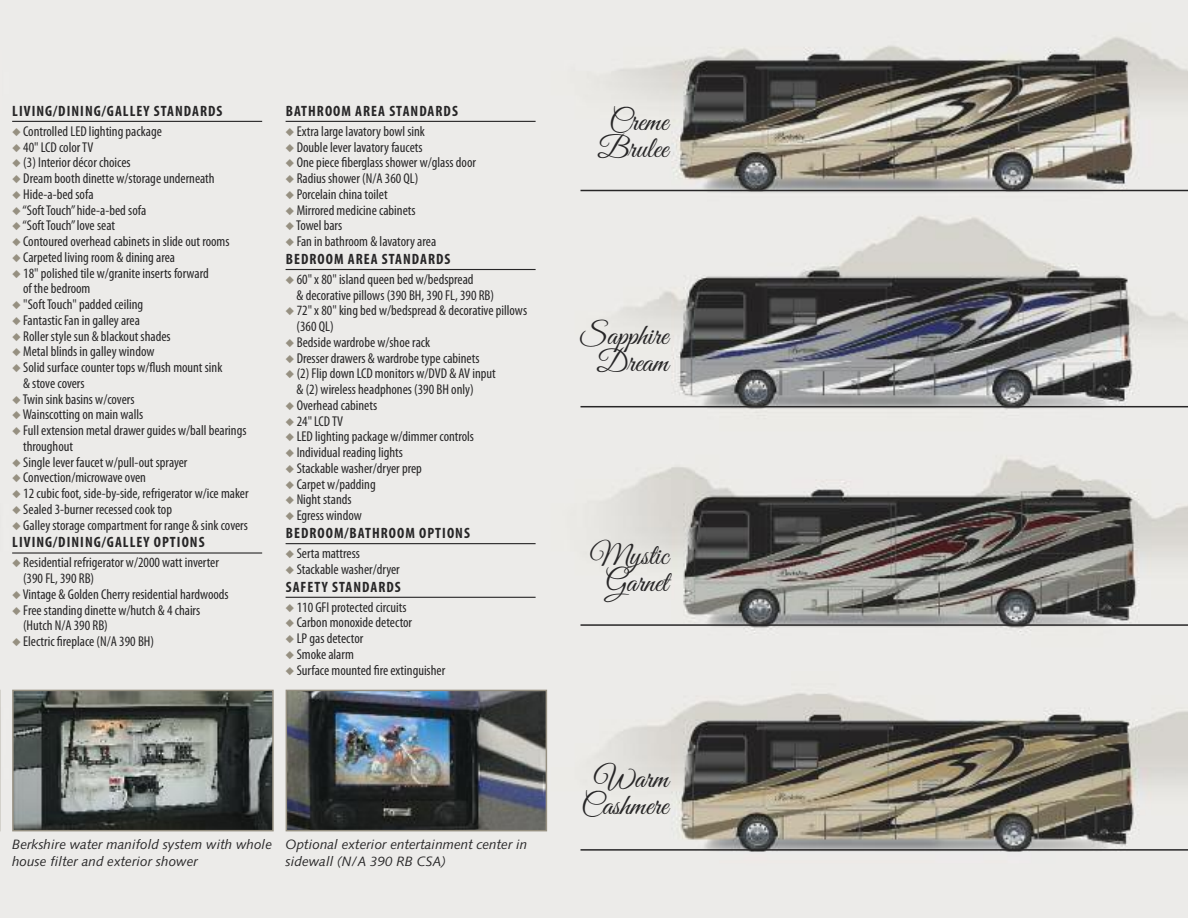
<style>
.page{position:relative;width:1188px;height:918px;background:#fff}
.page>*{position:absolute;margin:0;border:0;box-sizing:border-box;transform-origin:0 0}
.t1{font:30px/27px "Great Vibes";color:#272627;text-align:center}
.t2{font:700 condensed 15px "Myriad Pro";letter-spacing:.07em;color:#272627}
.t3{font:condensed 14.25px/15.8px "Myriad Pro";color:#272627}
.t4{font:italic 13.5px/17.2px "Syntax";color:#272627}
.s1{color:#969081}
</style>
<div class="page">
<img style="left:0;top:0;width:1188px;height:918px">
<svg style="left:0;top:690px;width:1px;height:141px"></svg>
<img style="left:15px;top:693px;width:256px;height:135px">
<div style="left:12px;top:690px;width:262px;height:141px;border:2px solid #969081"></div>
<img style="left:289px;top:693px;width:255px;height:135px">
<div style="left:286px;top:690px;width:261px;height:141px;border:2px solid #969081"></div>
<hr style="left:12px;top:121px;width:250px;height:1px;background:#272627">
<hr style="left:12px;top:552px;width:250px;height:2px;background:#272627">
<hr style="left:286px;top:121px;width:250px;height:1px;background:#272627">
<hr style="left:286px;top:269px;width:250px;height:1px;background:#272627">
<hr style="left:286px;top:543px;width:250px;height:1px;background:#272627">
<hr style="left:286px;top:597px;width:250px;height:1px;background:#272627">
<hr style="left:580px;top:190px;width:608px;height:1px;background:#272627">
<hr style="left:580px;top:406px;width:608px;height:1px;background:#272627">
<hr style="left:580px;top:624px;width:608px;height:2px;background:#272627">
<hr style="left:580px;top:849px;width:608px;height:2px;background:#272627">
<img style="left:0;top:51px;width:2px;height:63px">
<p class="t2" style="left:12px;top:105px;width:212px">LIVING/DINING/GALLEY STANDARDS</p>
<p class="t3" style="left:12px;top:124px;width:151px"><span class="s1">◆</span> Controlled LED lighting package</p>
<p class="t3" style="left:12px;top:140px;width:83px"><span class="s1">◆</span> 40" LCD colorTV</p>
<p class="t3" style="left:12px;top:156px;width:120px"><span class="s1">◆</span> (3) Interior décor choices</p>
<p class="t3" style="left:12px;top:172px;width:204px"><span class="s1">◆</span> Dream booth dinette w/storage underneath</p>
<p class="t3" style="left:12px;top:187px;width:83px"><span class="s1">◆</span> Hide-a-bed sofa</p>
<p class="t3" style="left:12px;top:203px;width:136px"><span class="s1">◆</span>“SoftTouch”hide-a-bed sofa</p>
<p class="t3" style="left:12px;top:219px;width:104px"><span class="s1">◆</span>“SoftTouch”love seat</p>
<p class="t3" style="left:12px;top:235px;width:219px"><span class="s1">◆</span> Contoured overhead cabinets in slide out rooms</p>
<p class="t3" style="left:12px;top:250px;width:164px"><span class="s1">◆</span> Carpeted living room &amp; dining area</p>
<p class="t3" style="left:23px;top:266px;width:187px;text-indent:-11px"><span class="s1">◆</span> 18" polished tile w/granite inserts forward of the bedroom</p>
<p class="t3" style="left:12px;top:298px;width:133px"><span class="s1">◆</span> "SoftTouch" padded ceiling</p>
<p class="t3" style="left:12px;top:313px;width:129px"><span class="s1">◆</span> Fantastic Fan in galley area</p>
<p class="t3" style="left:12px;top:329px;width:160px"><span class="s1">◆</span> Roller style sun &amp; blackout shades</p>
<p class="t3" style="left:12px;top:345px;width:144px"><span class="s1">◆</span> Metal blinds in galley window</p>
<p class="t3" style="left:23px;top:361px;width:201px;text-indent:-11px"><span class="s1">◆</span> Solid surface counter tops w/flush mount sink &amp; stove covers</p>
<p class="t3" style="left:12px;top:392px;width:124px"><span class="s1">◆</span>Twin sink basins w/covers</p>
<p class="t3" style="left:12px;top:408px;width:133px"><span class="s1">◆</span>Wainscotting on main walls</p>
<p class="t3" style="left:23px;top:424px;width:225px;text-indent:-11px"><span class="s1">◆</span> Full extension metal drawer guides w/ball bearings throughout</p>
<p class="t3" style="left:12px;top:455px;width:177px"><span class="s1">◆</span> Single lever faucet w/pull-out sprayer</p>
<p class="t3" style="left:12px;top:471px;width:135px"><span class="s1">◆</span> Convection/microwave oven</p>
<p class="t3" style="left:12px;top:487px;width:238px"><span class="s1">◆</span> 12 cubic foot, side-by-side, refrigerator w/ice maker</p>
<p class="t3" style="left:12px;top:502px;width:161px"><span class="s1">◆</span> Sealed 3-burner recessed cook top</p>
<p class="t3" style="left:12px;top:518px;width:237px"><span class="s1">◆</span> Galley storage compartment for range &amp; sink covers</p>
<p class="t2" style="left:12px;top:537px;width:194px">LIVING/DINING/GALLEY OPTIONS</p>
<p class="t3" style="left:23px;top:556px;width:197px;text-indent:-11px"><span class="s1">◆</span> Residential refrigerator w/2000 watt inverter (390 FL, 390 RB)</p>
<p class="t3" style="left:12px;top:588px;width:218px"><span class="s1">◆</span>Vintage &amp; Golden Cherry residential hardwoods</p>
<p class="t3" style="left:23px;top:603px;width:179px;text-indent:-11px"><span class="s1">◆</span> Free standing dinette w/hutch &amp; 4 chairs (Hutch N/A 390 RB)</p>
<p class="t3" style="left:12px;top:635px;width:143px"><span class="s1">◆</span> Electric fireplace (N/A 390 BH)</p>
<p class="t2" style="left:286px;top:105px;width:174px">BATHROOM AREA STANDARDS</p>
<p class="t3" style="left:286px;top:124px;width:141px"><span class="s1">◆</span> Extra large lavatory bowl sink</p>
<p class="t3" style="left:286px;top:140px;width:139px"><span class="s1">◆</span> Double lever lavatory faucets</p>
<p class="t3" style="left:286px;top:156px;width:192px"><span class="s1">◆</span> One piece fiberglass shower w/glass door</p>
<p class="t3" style="left:286px;top:172px;width:134px"><span class="s1">◆</span> Radius shower (N/A 360 QL)</p>
<p class="t3" style="left:286px;top:187px;width:104px"><span class="s1">◆</span> Porcelain china toilet</p>
<p class="t3" style="left:286px;top:203px;width:132px"><span class="s1">◆</span> Mirrored medicine cabinets</p>
<p class="t3" style="left:286px;top:219px;width:58px"><span class="s1">◆</span>Towel bars</p>
<p class="t3" style="left:286px;top:235px;width:152px"><span class="s1">◆</span> Fan in bathroom &amp; lavatory area</p>
<p class="t2" style="left:286px;top:254px;width:166px">BEDROOM AREA STANDARDS</p>
<p class="t3" style="left:296px;top:273px;width:199px;text-indent:-11px"><span class="s1">◆</span> 60" x 80" island queen bed w/bedspread<br>&amp; decorative pillows (390 BH, 390 FL, 390 RB)</p>
<p class="t3" style="left:296px;top:304px;width:232px;text-indent:-11px"><span class="s1">◆</span> 72" x 80" king bed w/bedspread &amp; decorative pillows (360 QL)</p>
<p class="t3" style="left:286px;top:336px;width:146px"><span class="s1">◆</span> Bedside wardrobe w/shoe rack</p>
<p class="t3" style="left:286px;top:351px;width:195px"><span class="s1">◆</span> Dresser drawers &amp; wardrobe type cabinets</p>
<p class="t3" style="left:296px;top:367px;width:201px;text-indent:-11px"><span class="s1">◆</span> (2) Flip down LCD monitors w/DVD &amp; AV input &amp; (2) wireless headphones (390 BH only)</p>
<p class="t3" style="left:286px;top:399px;width:93px"><span class="s1">◆</span> Overhead cabinets</p>
<p class="t3" style="left:286px;top:414px;width:59px"><span class="s1">◆</span> 24"LCD TV</p>
<p class="t3" style="left:286px;top:430px;width:190px"><span class="s1">◆</span> LED lighting package w/dimmer controls</p>
<p class="t3" style="left:286px;top:446px;width:119px"><span class="s1">◆</span> Individual reading lights</p>
<p class="t3" style="left:286px;top:462px;width:138px"><span class="s1">◆</span> Stackable washer/dryer prep</p>
<p class="t3" style="left:286px;top:477px;width:92px"><span class="s1">◆</span> Carpet w/padding</p>
<p class="t3" style="left:286px;top:493px;width:68px"><span class="s1">◆</span> Night stands</p>
<p class="t3" style="left:286px;top:509px;width:78px"><span class="s1">◆</span> Egress window</p>
<p class="t2" style="left:286px;top:528px;width:186px">BEDROOM/BATHROOM OPTIONS</p>
<p class="t3" style="left:286px;top:547px;width:76px"><span class="s1">◆</span> Serta mattress</p>
<p class="t3" style="left:286px;top:562px;width:116px"><span class="s1">◆</span> Stackable washer/dryer</p>
<p class="t2" style="left:286px;top:581px;width:117px">SAFETY STANDARDS</p>
<p class="t3" style="left:286px;top:600px;width:122px"><span class="s1">◆</span> 110 GFI protected circuits</p>
<p class="t3" style="left:286px;top:616px;width:128px"><span class="s1">◆</span> Carbon monoxide detector</p>
<p class="t3" style="left:286px;top:632px;width:79px"><span class="s1">◆</span> LP gas detector</p>
<p class="t3" style="left:286px;top:648px;width:70px"><span class="s1">◆</span> Smoke alarm</p>
<p class="t3" style="left:286px;top:663px;width:161px"><span class="s1">◆</span> Surface mounted fire extinguisher</p>
<p class="t4" style="left:12px;top:837px;width:261px">Berkshire water manifold system with whole house filter and exterior shower</p>
<p class="t4" style="left:286px;top:837px;width:243px">Optional exterior entertainment center in sidewall (N/A 390 RB CSA)</p>
<h1 class="t1" style="left:597px;top:106px;width:72px">Creme<br>Brulee</h1>
<h1 class="t1" style="left:580px;top:320px;width:90px">Sapphire<br>Dream</h1>
<h1 class="t1" style="left:590px;top:540px;width:80px">Mystic<br>Garnet</h1>
<h1 class="t1" style="left:581px;top:763px;width:89px">Warm<br>Cashmere</h1>
</div>
